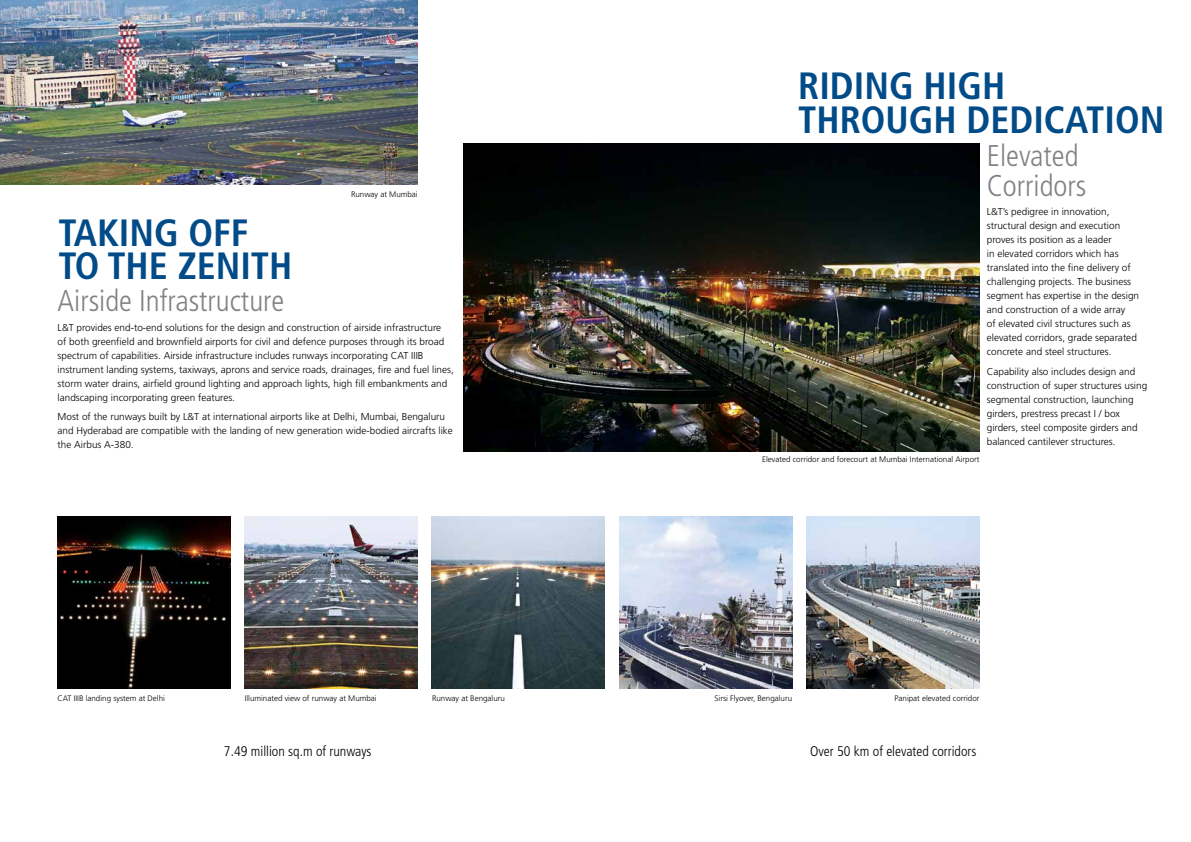
<style>
.page{position:relative;width:1191px;height:842px;background:#fff}
.page>*{position:absolute;margin:0;border:0;box-sizing:border-box;transform-origin:0 0}
.t1{font:700 condensed 38px/33.6px "Frutiger LT Pro";color:#004b88}
.t2{font:300 condensed 30px/30px "Frutiger LT Pro";color:#808285}
.t3{font:300 condensed 14px "Frutiger LT Pro";color:#000}
.t4{font:300 10px/14px "Frutiger LT Pro";color:#000}
.t5{font:300 8px "Frutiger LT Pro";color:#000}
</style>
<div class="page">
<img style="left:57px;top:516px;width:173px;height:173px">
<img style="left:245px;top:516px;width:172px;height:173px">
<img style="left:432px;top:516px;width:173px;height:173px">
<img style="left:619px;top:516px;width:173px;height:173px">
<img style="left:806px;top:516px;width:173px;height:173px">
<img style="left:0;top:0;width:418px;height:185px">
<img style="left:463px;top:143px;width:516px;height:308px">
<h1 class="t1" style="left:58px;top:216px;width:236px">TAKING OFF<br>TO THE ZENITH</h1>
<p class="t5" style="left:351px;top:189px;width:68px">Runway at Mumbai</p>
<h2 class="t2" style="left:58px;top:286px;width:228px">Airside Infrastructure</h2>
<p class="t4" style="left:58px;top:320px;width:398px">L&amp;T provides end-to-end solutions for the design and construction of airside infrastructure<br>of both greenfield and brownfield airports for civil and defence purposes through its broad spectrum of capabilities. Airside infrastructure includes runways incorporating CAT IIIB instrument landing systems, taxiways, aprons and service roads, drainages, fire and fuel lines, storm water drains, airfield ground lighting and approach lights, high fill embankments and landscaping incorporating green features.</p>
<p class="t4" style="left:58px;top:410px;width:397px">Most of the runways built by L&amp;T at international airports like at Delhi, Mumbai, Bengaluru and Hyderabad are compatible with the landing of new generation wide-bodied aircrafts like the Airbus A-380.</p>
<h1 class="t1" style="left:798px;top:69px;width:367px">RIDING HIGH<br>THROUGH DEDICATION</h1>
<h2 class="t2" style="left:986px;top:141px;width:101px">Elevated<br>Corridors</h2>
<p class="t4" style="left:986px;top:205px;width:154px">L&amp;T’s pedigree in innovation, structural design and execution proves its position as a leader<br>in elevated corridors which has translated into the fine delivery of challenging projects. The business segment has expertise in the design and construction of a wide array<br>of elevated civil structures such as elevated corridors, grade separated concrete and steel structures.</p>
<p class="t4" style="left:986px;top:365px;width:162px">Capability also includes design and construction of super structures using segmental construction, launching girders, prestress precast I / box girders, steel composite girders and balanced cantilever structures.</p>
<p class="t5" style="left:762px;top:455px;width:219px">Elevated corridor and forecourt at Mumbai International Airport</p>
<p class="t5" style="left:57px;top:693px;width:109px">CAT IIIB landing system at Delhi</p>
<p class="t5" style="left:245px;top:693px;width:134px">Illuminated view of runway at Mumbai</p>
<p class="t5" style="left:432px;top:693px;width:74px">Runway at Bengaluru</p>
<p class="t5" style="left:714px;top:693px;width:79px">Sirsi Flyover, Bengaluru</p>
<p class="t5" style="left:894px;top:693px;width:86px">Panipat elevated corridor</p>
<h3 class="t3" style="left:224px;top:743px;width:149px">7.49 million sq.m of runways</h3>
<h3 class="t3" style="left:810px;top:743px;width:168px">Over 50 km of elevated corridors</h3>
</div>
